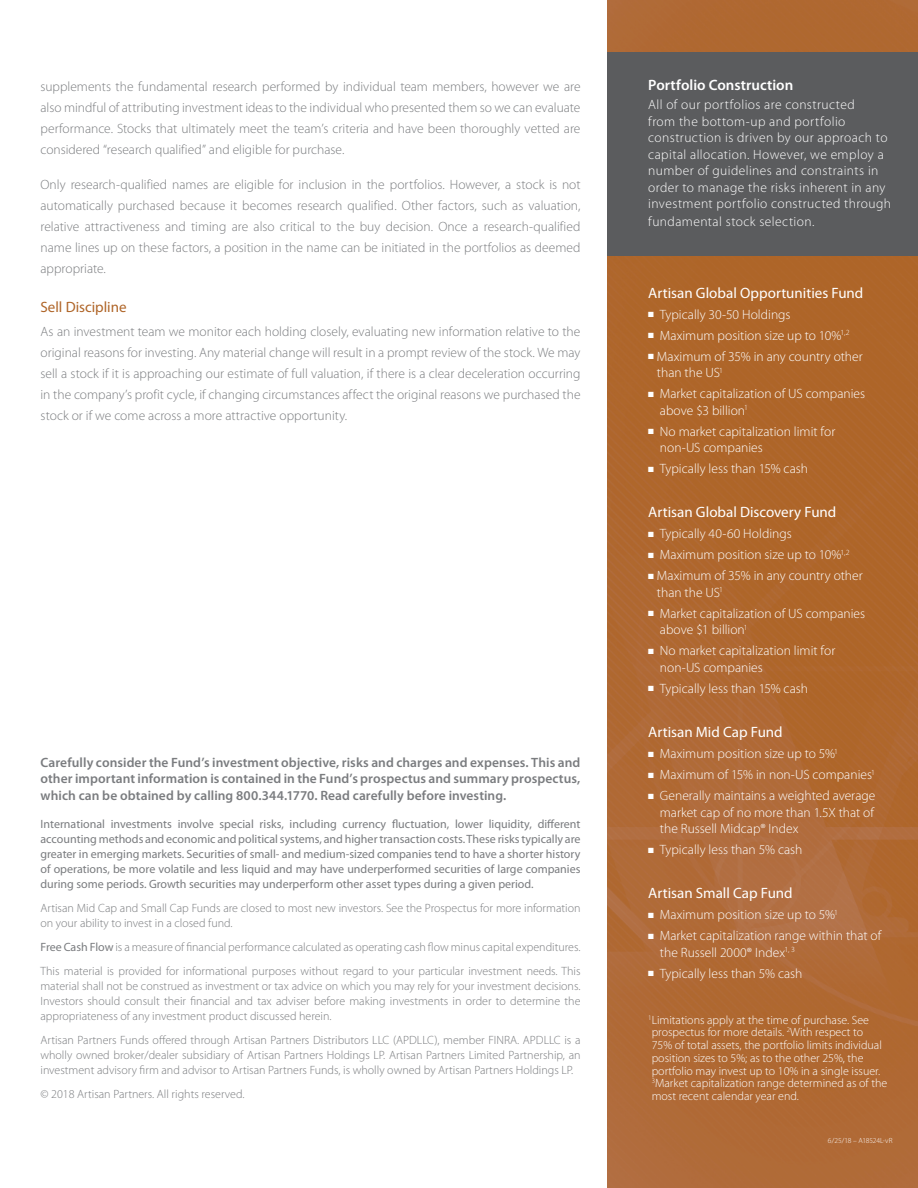
<style>
.page{position:relative;width:918px;height:1188px;background:#fff}
.page>*{position:absolute;margin:0;border:0;box-sizing:border-box;transform-origin:0 0}
.t1{font:15px "Myriad Pro";color:#fff}
.t2{font:600 15px "Myriad Pro";color:#fff}
.t3{font:15px "Myriad Pro";color:#af6528}
.t4{font:300 13.5px/21px "Myriad Pro";color:#7a7c7f;text-align:justify}
.t5{font:300 13.5px/16.5px "Myriad Pro";color:#fff}
.t6{font:300 13.5px/16.5px "Myriad Pro";letter-spacing:.03em;color:#fff}
.t7{font:600 13.5px/16.5px "Myriad Pro";letter-spacing:.005em;color:#7a7c7f;text-align:justify}
.t8{font:300 12px/15px "Myriad Pro";color:#7a7c7f}
.t9{font:12px/15px "Myriad Pro";color:#7a7c7f;text-align:justify}
.t10{font:300 12px/12.8px "Myriad Pro";color:#fff}
.t11{font:300 7.5px "Myriad Pro";letter-spacing:-.01em;color:#fff}
.s1{font-weight:400}
</style>
<div class="page">
<img style="left:608px;top:0;width:310px;height:1188px">
<div style="left:608px;top:52px;width:310px;height:204px;background:#5b5c5e"></div>
<p class="t4" style="left:40px;top:77px;width:542px">supplements the fundamental research performed by individual team members, however we are also mindful of attributing investment ideas to the individual who presented them so we can evaluate performance. Stocks that ultimately meet the team’s criteria and have been thoroughly vetted are considered “research qualified” and eligible for purchase.</p>
<p class="t4" style="left:40px;top:175px;width:542px">Only research-qualified names are eligible for inclusion in the portfolios. However, a stock is not automatically purchased because it becomes research qualified. Other factors, such as valuation, relative attractiveness and timing are also critical to the buy decision. Once a research-qualified name lines up on these factors, a position in the name can be initiated in the portfolios as deemed appropriate.</p>
<p class="t3" style="left:40px;top:301px;width:88px">Sell Discipline</p>
<p class="t4" style="left:40px;top:322px;width:542px">As an investment team we monitor each holding closely, evaluating new information relative to the original reasons for investing. Any material change will result in a prompt review of the stock. We may sell a stock if it is approaching our estimate of full valuation, if there is a clear deceleration occurring in the company’s profit cycle, if changing circumstances affect the original reasons we purchased the stock or if we come across a more attractive opportunity.</p>
<p class="t7" style="left:40px;top:755px;width:541px">Carefully consider the Fund’s investment objective, risks and charges and expenses. This and other important information is contained in the Fund’s prospectus and summary prospectus, which can be obtained by calling 800.344.1770. Read carefully before investing.</p>
<p class="t9" style="left:40px;top:818px;width:542px">International investments involve special risks, including currency fluctuation, lower liquidity, different accounting methods and economic and political systems, and higher transaction costs. These risks typically are greater in emerging markets. Securities of small- and medium-sized companies tend to have a shorter history of operations, be more volatile and less liquid and may have underperformed securities of large companies during some periods. Growth securities may underperform other asset types during a given period.</p>
<p class="t8" style="left:40px;top:902px;width:542px">Artisan Mid Cap and Small Cap Funds are closed to most new investors. See the Prospectus for more information on your ability to invest in a closed fund.</p>
<p class="t8" style="left:40px;top:936px;width:542px;line-height:23.9px"><span class="s1">Free Cash Flow</span> is a measure of financial performance calculated as operating cash flow minus capital expenditures.<br>This material is provided for informational purposes without regard to your particular investment needs. This</p>
<p class="t8" style="left:40px;top:980px;width:542px;text-align:justify">material shall not be construed as investment or tax advice on which you may rely for your investment decisions.<br>Investors should consult their financial and tax adviser before making investments in order to determine the appropriateness of any investment product discussed herein.</p>
<p class="t8" style="left:40px;top:1034px;width:542px;text-align:justify">Artisan Partners Funds offered through Artisan Partners Distributors LLC (APDLLC), member FINRA. APDLLC is a wholly owned broker/dealer subsidiary of Artisan Partners Holdings LP. Artisan Partners Limited Partnership, an investment advisory firm and advisor to Artisan Partners Funds, is wholly owned by Artisan Partners Holdings LP.</p>
<p class="t8" style="left:40px;top:1087px;width:206px">© 2018 Artisan Partners. All rights reserved.</p>
<p class="t2" style="left:648px;top:79px;width:147px">Portfolio Construction</p>
<p class="t6" style="left:648px;top:98px;width:244px">All of our portfolios are constructed<br>from the bottom-up and portfolio construction is driven by our approach to capital allocation. However, we employ a number of guidelines and constraints in order to manage the risks inherent in any investment portfolio constructed through</p>
<p class="t6" style="left:648px;top:215px;width:168px">fundamental stock selection.</p>
<p class="t1" style="left:648px;top:287px;width:217px">Artisan Global Opportunities Fund</p>
<p class="t5" style="left:648px;top:307px;width:144px">■ Typically 30-50 Holdings</p>
<p class="t5" style="left:648px;top:328px;width:203px">■ Maximum position size up to 10%<sup>1,2</sup></p>
<p class="t5" style="left:657px;top:349px;width:207px;text-indent:-9px">■ Maximum of 35% in any country other than the US<sup>1</sup></p>
<p class="t5" style="left:660px;top:387px;width:207px;text-indent:-12px">■ Market capitalization of US companies above $3 billion<sup>1</sup></p>
<p class="t5" style="left:660px;top:424px;width:177px;text-indent:-12px">■ No market capitalization limit for non-US companies</p>
<p class="t5" style="left:648px;top:462px;width:161px">■ Typically less than 15% cash</p>
<p class="t1" style="left:648px;top:507px;width:190px">Artisan Global Discovery Fund</p>
<p class="t5" style="left:648px;top:527px;width:145px">■ Typically 40-60 Holdings</p>
<p class="t5" style="left:648px;top:548px;width:203px">■ Maximum position size up to 10%<sup>1,2</sup></p>
<p class="t5" style="left:657px;top:569px;width:207px;text-indent:-9px">■ Maximum of 35% in any country other than the US<sup>1</sup></p>
<p class="t5" style="left:660px;top:606px;width:207px;text-indent:-12px">■ Market capitalization of US companies above $1 billion<sup>1</sup></p>
<p class="t5" style="left:660px;top:644px;width:177px;text-indent:-12px">■ No market capitalization limit for non-US companies</p>
<p class="t5" style="left:648px;top:681px;width:161px">■ Typically less than 15% cash</p>
<p class="t1" style="left:648px;top:726px;width:136px">Artisan Mid Cap Fund</p>
<p class="t5" style="left:648px;top:747px;width:191px">■ Maximum position size up to 5%<sup>1</sup></p>
<p class="t5" style="left:648px;top:768px;width:228px">■ Maximum of 15% in non-US companies<sup>1</sup></p>
<p class="t5" style="left:660px;top:789px;width:217px;text-align:justify;text-indent:-12px">■ Generally maintains a weighted average market cap of no more than 1.5X that of the Russell Midcap® Index</p>
<p class="t5" style="left:648px;top:843px;width:156px">■ Typically less than 5% cash</p>
<p class="t1" style="left:648px;top:888px;width:146px">Artisan Small Cap Fund</p>
<p class="t5" style="left:648px;top:908px;width:191px">■ Maximum position size up to 5%<sup>1</sup></p>
<p class="t5" style="left:660px;top:929px;width:223px;text-indent:-12px">■ Market capitalization range within that of the Russell 2000® Index<sup>1,</sup> <sup>3</sup></p>
<p class="t5" style="left:648px;top:966px;width:156px">■ Typically less than 5% cash</p>
<p class="t10" style="left:648px;top:1014px;width:241px"><sup>1</sup> Limitations apply at the time of purchase. See prospectus for more details. <sup>2</sup>With respect to<br>75% of total assets, the portfolio limits individual position sizes to 5%; as to the other 25%, the portfolio may invest up to 10% in a single issuer.<br><sup>3</sup>Market capitalization range determined as of the most recent calendar year end.</p>
<p class="t11" style="left:828px;top:1138px;width:66px">6/25/18 – A18524L-vR</p>
</div>
